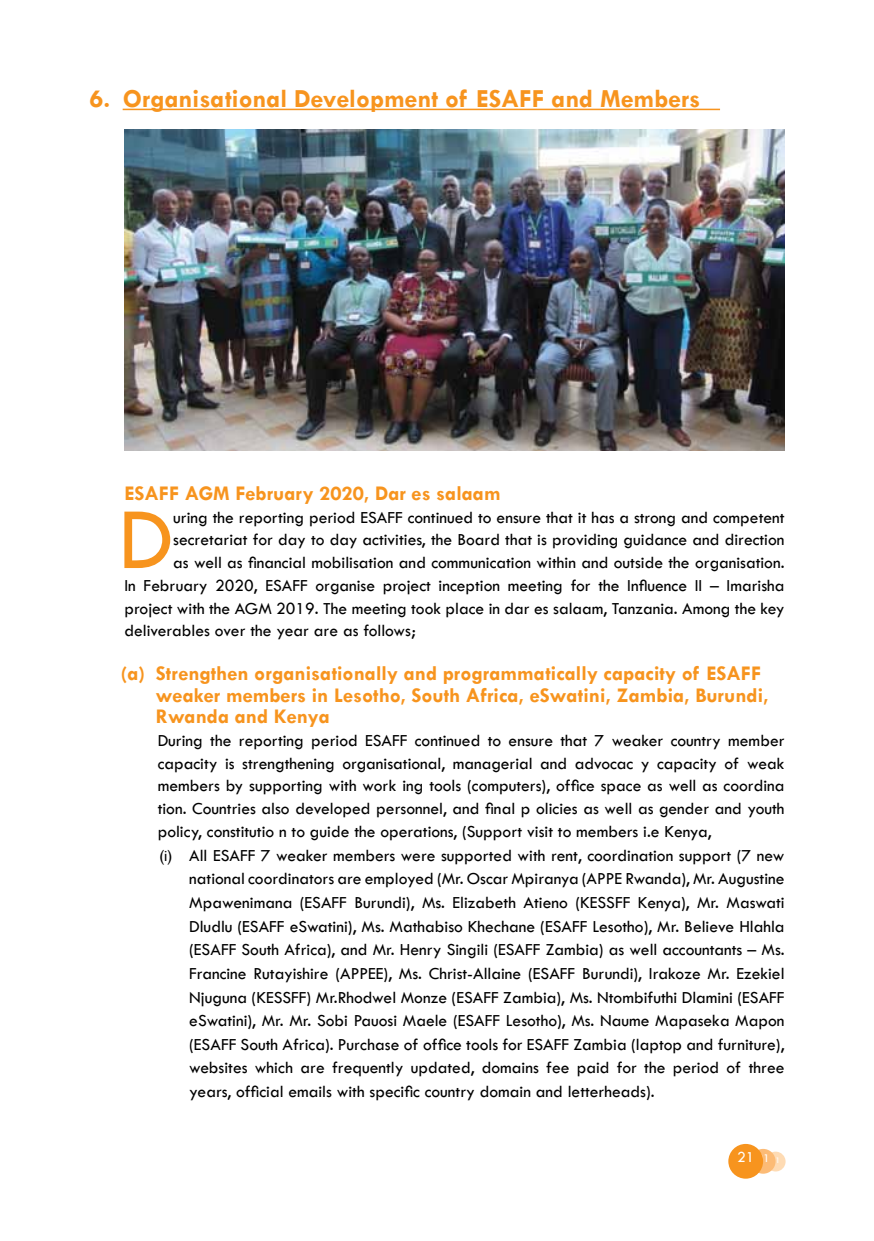
<style>
.page{position:relative;width:874px;height:1241px;background:#fff}
.page>*{position:absolute;margin:0;border:0;box-sizing:border-box;transform-origin:0 0}
.t1{font:90.65px "Tw Cen";color:#f7941e}
.t2{font:700 26.25px "Tw Cen";color:#f7941e}
.t3{font:700 21px/21.5px "Tw Cen";color:#f7941e}
.t4{font:17.5px "Tw Cen";color:#000}
.t5{font:15.75px "Tw Cen";color:#fff}
.s1{font-family:"Gill Sans";font-size:15.75px}
.s2{font-size:12.25px}
</style>
<div class="page">
<div style="left:765px;top:1151px;width:20px;height:20px;background:#fedbb4;border-radius:50%"></div>
<div style="left:750px;top:1148px;width:25px;height:25px;background:#fcbb76;border-radius:50%"></div>
<div style="left:728px;top:1143px;width:34px;height:35px;background:#f7941e;border-radius:50%"></div>
<hr style="left:123px;top:109px;width:596px;height:1px;background:#f7941e">
<img style="left:124px;top:129px;width:660px;height:321px">
<h2 class="t2" style="left:89px;top:83px;width:612px">6. Organisational Development of ESAFF and Members</h2>
<p class="t3" style="left:124px;top:481px;width:377px">ESAFF AGM February 2020, Dar es salaam</p>
<h1 class="t1" style="left:118px;top:485px;width:56px">D</h1>
<p class="t4" style="left:173px;top:506px;width:612px">uring the reporting period ESAFF continued to ensure that it has a strong and competent</p>
<p class="t4" style="left:173px;top:529px;width:612px">secretariat for day to day activities, the Board that is providing guidance and direction</p>
<p class="t4" style="left:173px;top:552px;width:612px">as well as financial mobilisation and communication within and outside the organisation.</p>
<p class="t4" style="left:124px;top:574px;width:661px">In February 2020, ESAFF organise project inception meeting for the Influence II – Imarisha</p>
<p class="t4" style="left:124px;top:597px;width:661px">project with the AGM 2019. The meeting took place in dar es salaam, Tanzania. Among the key</p>
<p class="t4" style="left:124px;top:620px;width:293px">deliverables over the year are as follows;</p>
<p class="t3" style="left:156px;top:662px;width:614px;text-indent:-35px">(a) Strengthen organisationally and programmatically capacity of ESAFF weaker members in Lesotho, South Africa, eSwatini, Zambia, Burundi,<br>Rwanda and Kenya</p>
<p class="t4" style="left:158px;top:729px;width:628px">During the reporting period ESAFF continued to ensure that 7 weaker country member</p>
<p class="t4" style="left:158px;top:752px;width:628px">capacity is strengthening organisational, managerial and advocac y capacity of weak</p>
<p class="t4" style="left:158px;top:775px;width:628px">members by supporting with work ing tools (computers), office space as well as coordina</p>
<p class="t4" style="left:158px;top:798px;width:628px">tion. Countries also developed personnel, and final p olicies as well as gender and youth</p>
<p class="t4" style="left:158px;top:820px;width:555px">policy, constitutio n to guide the operations, (Support visit to members i.e Kenya,</p>
<p class="t4" style="left:159px;top:844px;width:626px"><span class="s1">(i)</span> All ESAFF 7 weaker members were supported with rent, coordination support (7 new</p>
<p class="t4" style="left:189px;top:868px;width:596px">national coordinators are employed (Mr. Oscar Mpiranya (APPE Rwanda), Mr. Augustine</p>
<p class="t4" style="left:189px;top:891px;width:596px">Mpawenimana (ESAFF Burundi), Ms. Elizabeth Atieno (KESSFF Kenya), Mr. Maswati</p>
<p class="t4" style="left:189px;top:915px;width:596px">Dludlu (ESAFF eSwatini), Ms. Mathabiso Khechane (ESAFF Lesotho), Mr. Believe Hlahla</p>
<p class="t4" style="left:189px;top:939px;width:596px">(ESAFF South Africa), and Mr. Henry Singili (ESAFF Zambia) as well accountants – Ms.</p>
<p class="t4" style="left:189px;top:962px;width:596px">Francine Rutayishire (APPEE), Ms. Christ-Allaine (ESAFF Burundi), Irakoze Mr. Ezekiel</p>
<p class="t4" style="left:189px;top:986px;width:596px">Njuguna (KESSFF) Mr.Rhodwel Monze (ESAFF Zambia), Ms. Ntombifuthi Dlamini (ESAFF</p>
<p class="t4" style="left:189px;top:1009px;width:596px">eSwatini), Mr. Mr. Sobi Pauosi Maele (ESAFF Lesotho), Ms. Naume Mapaseka Mapon</p>
<p class="t4" style="left:189px;top:1033px;width:596px">(ESAFF South Africa). Purchase of office tools for ESAFF Zambia (laptop and furniture),</p>
<p class="t4" style="left:189px;top:1057px;width:596px">websites which are frequently updated, domains fee paid for the period of three</p>
<p class="t4" style="left:189px;top:1080px;width:466px">years, official emails with specific country domain and letterheads).</p>
<p class="t5" style="left:736px;top:1146px;width:45px">21 <span class="s2">21</span><sub>21</sub></p>
</div>
